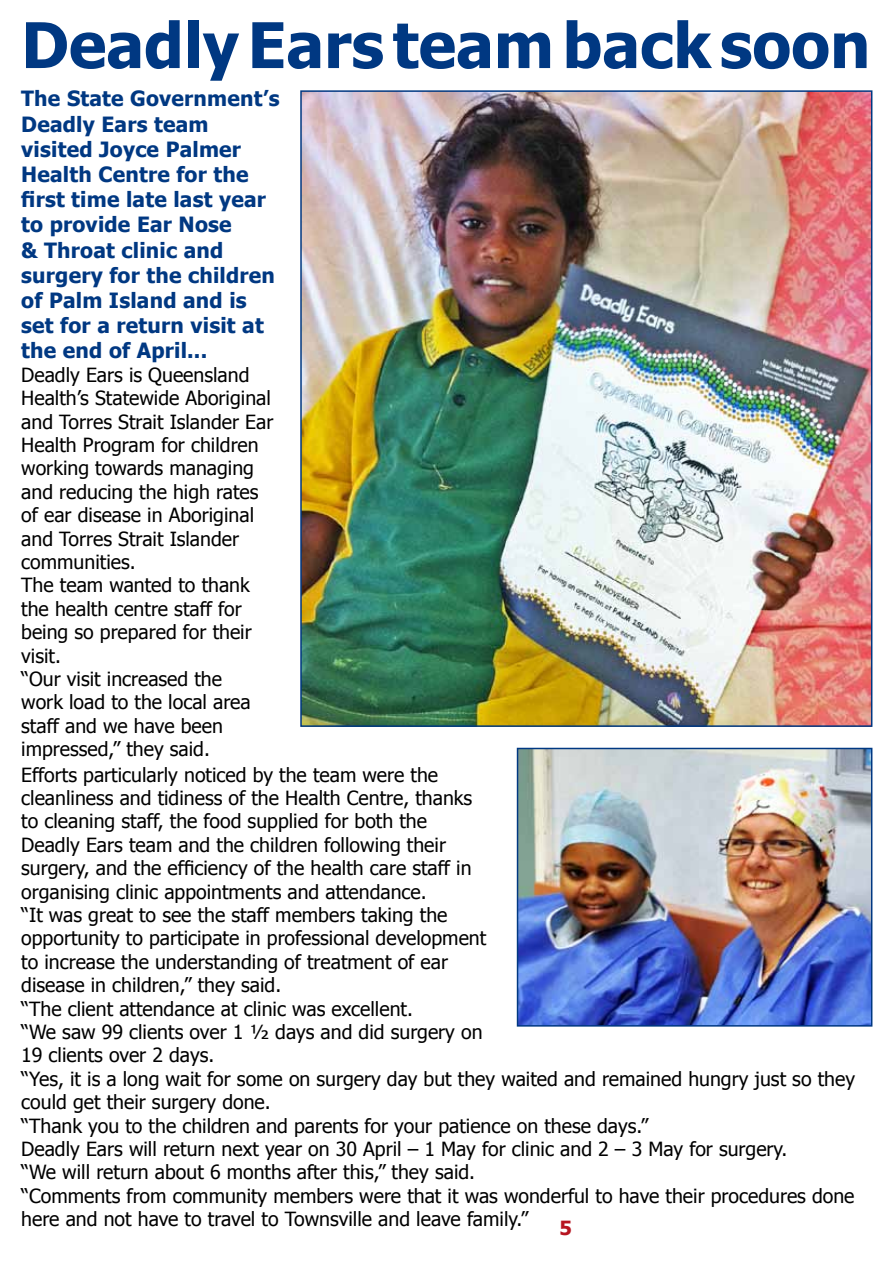
<style>
.page{position:relative;width:893px;height:1263px;background:#fff}
.page>*{position:absolute;margin:0;border:0;box-sizing:border-box;transform-origin:0 0}
.t1{font:700 63px "Tahoma";color:#003882}
.t2{font:700 21px/25.2px "Tahoma";letter-spacing:.01em;color:#003882}
.t3{font:19.5px/23.4px "Tahoma";color:#000}
.t4{font:700 19.5px "Tahoma";color:#b71521}
</style>
<div class="page">
<img style="left:520px;top:751px;width:349px;height:272px">
<div style="left:517px;top:748px;width:355px;height:278px;border:2px solid #003882"></div>
<img style="left:303px;top:93px;width:566px;height:631px">
<h1 class="t1" style="left:21px;top:1px;width:851px">Deadly Ears team back soon</h1>
<p class="t2" style="left:21px;top:85px;width:260px">The State Government’s<br>Deadly Ears team visited Joyce Palmer<br>Health Centre for the first time late last year to provide Ear Nose<br>&amp; Throat clinic and surgery for the children of Palm Island and is set for a return visit at the end of April...</p>
<p class="t3" style="left:21px;top:362px;width:254px">Deadly Ears is Queensland<br>Health’s Statewide Aboriginal and Torres Strait Islander Ear<br>Health Program for children working towards managing and reducing the high rates of ear disease in Aboriginal and Torres Strait Islander communities.<br>The team wanted to thank the health centre staff for being so prepared for their visit.<br>“Our visit increased the<br>work load to the local area staff and we have been impressed,” they said.</p>
<p class="t3" style="left:21px;top:762px;width:835px">Efforts particularly noticed by the team were the<br>cleanliness and tidiness of the Health Centre, thanks<br>to cleaning staff, the food supplied for both the<br>Deadly Ears team and the children following their<br>surgery, and the efficiency of the health care staff in<br>organising clinic appointments and attendance.<br>“It was great to see the staff members taking the<br>opportunity to participate in professional development<br>to increase the understanding of treatment of ear<br>disease in children,” they said.<br>“The client attendance at clinic was excellent.<br>“We saw 99 clients over 1 ½ days and did surgery on<br>19 clients over 2 days.<br>“Yes, it is a long wait for some on surgery day but they waited and remained hungry just so they could get their surgery done.<br>“Thank you to the children and parents for your patience on these days.”<br>Deadly Ears will return next year on 30 April – 1 May for clinic and 2 – 3 May for surgery.<br>“We will return about 6 months after this,” they said.<br>“Comments from community members were that it was wonderful to have their procedures done here and not have to travel to Townsville and leave family.”</p>
<p class="t4" style="left:560px;top:1214px;width:14px">5</p>
</div>
